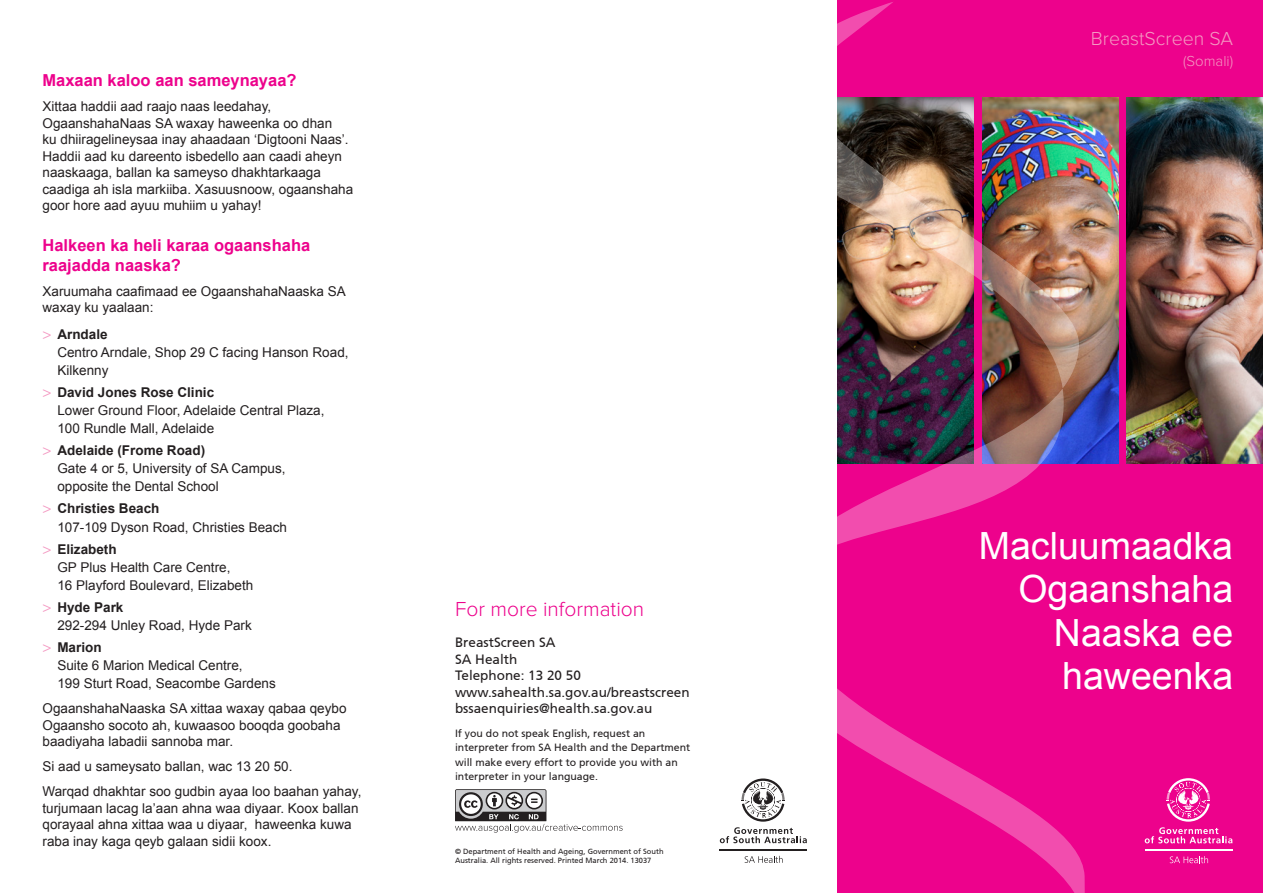
<style>
.page{position:relative;width:1263px;height:893px;background:#fff}
.page>*{position:absolute;margin:0;border:0;box-sizing:border-box;transform-origin:0 0}
.Functional_Title{font:37.5px/43.5px "Arial";color:#fff;text-align:right}
.t1{font:300 21px "Proxima Nova";color:#ed028c}
.Front_Page_Subhead{font:300 19.5px "Proxima Nova";color:#f499c2}
.Subhead_1_before_bod{font:700 16.5px/19.5px "Arial";color:#ed028c}
.Front_Page_Subhead-2{font:300 15px "Proxima Nova";color:#f499c2}
.Body_Copy{font:13.5px/16.5px "Arial";color:#231f20}
.Contact_Details{font:13.5px/16.5px "Frutiger CE";color:#231f20}
.TTY_Mandatory_Statem{font:10.5px/14.2px "Frutiger CE";color:#231f20}
.t2{font:7.5px/9px "Frutiger CE";color:#231f20}
.s1{font-family:"Frutiger CE";font-weight:300;font-size:15px;color:#f499c2}
.s2{font-weight:700}
</style>
<div class="page">
<svg style="left:745px;top:856px;width:38px;height:7px"></svg>
<hr style="left:720px;top:849px;width:87px;height:2px;background:#231f20">
<svg style="left:720px;top:778px;width:87px;height:65px"></svg>
<div style="left:838px;top:0;width:425px;height:893px;background:#ed028c"></div>
<svg style="left:455px;top:789px;width:168px;height:44px"></svg>
<svg style="left:1170px;top:856px;width:38px;height:7px"></svg>
<hr style="left:1145px;top:849px;width:87px;height:2px;background:#fff">
<svg style="left:1145px;top:778px;width:87px;height:65px"></svg>
<img style="left:1086px;top:98px;width:32px;height:365px">
<img style="left:838px;top:2px;width:248px;height:891px">
<img style="left:1127px;top:98px;width:136px;height:365px">
<p class="Subhead_1_before_bod" style="left:43px;top:71px;width:256px">Maxaan kaloo aan sameynayaa?</p>
<p class="Body_Copy" style="left:43px;top:99px;width:312px">Xittaa haddii aad raajo naas leedahay, OgaanshahaNaas SA waxay haweenka oo dhan<br>ku dhiiragelineysaa inay ahaadaan ‘Digtooni Naas’.<br>Haddii aad ku dareento isbedello aan caadi aheyn naaskaaga, ballan ka sameyso dhakhtarkaaga caadiga ah isla markiiba. Xasuusnoow, ogaanshaha goor hore aad ayuu muhiim u yahay!</p>
<p class="Subhead_1_before_bod" style="left:43px;top:236px;width:269px">Halkeen ka heli karaa ogaanshaha raajadda naaska?</p>
<p class="Body_Copy" style="left:43px;top:283px;width:305px">Xaruumaha caafimaad ee OgaanshahaNaaska SA waxay ku yaalaan:</p>
<p class="Body_Copy" style="left:57px;top:325px;width:293px;line-height:18px;text-indent:-15px"><span class="s1">&gt;</span> <span class="s2">Arndale<br></span>Centro Arndale, Shop 29 C facing Hanson Road,<br>Kilkenny</p>
<p class="Body_Copy" style="left:57px;top:383px;width:269px;line-height:18px;text-indent:-15px"><span class="s1">&gt;</span> <span class="s2">David Jones Rose Clinic<br></span>Lower Ground Floor, Adelaide Central Plaza,<br>100 Rundle Mall, Adelaide</p>
<p class="Body_Copy" style="left:57px;top:442px;width:230px;line-height:18px;text-indent:-15px"><span class="s1">&gt;</span> <span class="s2">Adelaide (Frome Road)<br></span>Gate 4 or 5, University of SA Campus, opposite the Dental School</p>
<p class="Body_Copy" style="left:57px;top:500px;width:231px;line-height:18px;text-indent:-15px"><span class="s1">&gt;</span> <span class="s2">Christies Beach<br></span>107-109 Dyson Road, Christies Beach</p>
<p class="Body_Copy" style="left:57px;top:540px;width:197px;line-height:18px;text-indent:-15px"><span class="s1">&gt;</span> <span class="s2">Elizabeth<br></span>GP Plus Health Care Centre,<br>16 Playford Boulevard, Elizabeth</p>
<p class="Body_Copy" style="left:57px;top:598px;width:196px;line-height:18px;text-indent:-15px"><span class="s1">&gt;</span> <span class="s2">Hyde Park<br></span>292-294 Unley Road, Hyde Park</p>
<p class="Body_Copy" style="left:57px;top:639px;width:220px;line-height:18px;text-indent:-15px"><span class="s1">&gt;</span> <span class="s2">Marion<br></span>Suite 6 Marion Medical Centre,<br>199 Sturt Road, Seacombe Gardens</p>
<p class="Body_Copy" style="left:43px;top:700px;width:305px">OgaanshahaNaaska SA xittaa waxay qabaa qeybo<br>Ogaansho socoto ah, kuwaasoo booqda goobaha baadiyaha labadii sannoba mar.</p>
<p class="Body_Copy" style="left:43px;top:758px;width:251px">Si aad u sameysato ballan, wac 13 20 50.</p>
<p class="Body_Copy" style="left:43px;top:783px;width:320px">Warqad dhakhtar soo gudbin ayaa loo baahan yahay, turjumaan lacag la’aan ahna waa diyaar. Koox ballan qorayaal ahna xittaa waa u diyaar, haweenka kuwa raba inay kaga qeyb galaan sidii koox.</p>
<p class="t1" style="left:455px;top:599px;width:191px">For more information</p>
<p class="Contact_Details" style="left:455px;top:634px;width:236px">BreastScreen SA<br>SA Health<br>Telephone: 13 20 50 www.sahealth.sa.gov.au/breastscreen bssaenquiries@health.sa.gov.au</p>
<p class="TTY_Mandatory_Statem" style="left:455px;top:726px;width:237px">If you do not speak English, request an interpreter from SA Health and the Department will make every effort to provide you with an interpreter in your language.</p>
<p class="t2" style="left:455px;top:846px;width:210px">© Department of Health and Ageing, Government of South<br>Australia. All rights reserved. Printed March 2014. 13037</p>
<p class="Front_Page_Subhead" style="left:1091px;top:30px;width:144px">BreastScreen SA</p>
<p class="Front_Page_Subhead-2" style="left:1183px;top:54px;width:52px">(Somali)</p>
<p class="Functional_Title" style="left:979px;top:524px;width:256px">Macluumaadka<br>Ogaanshaha<br>Naaska ee haweenka</p>
</div>
